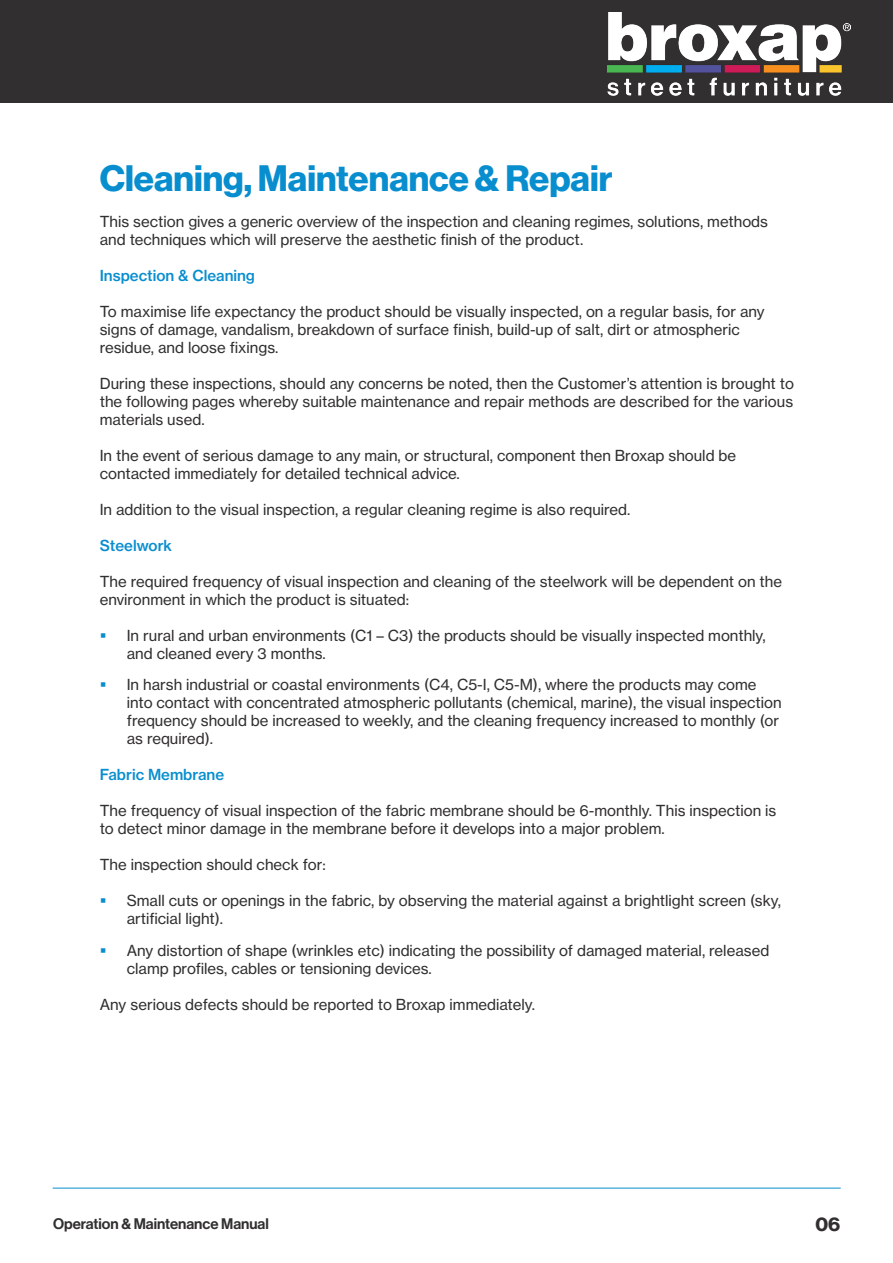
<style>
.page{position:relative;width:893px;height:1263px;background:#fff}
.page>*{position:absolute;margin:0;border:0;box-sizing:border-box;transform-origin:0 0}
.t1{font:36px "N Haas Grotesk DS Pro 75 Bd";color:#088ecf}
.t2{font:19.5px "N Haas Grotesk DS Pro 75 Bd";color:#312f30}
.t3{font:15px/18px "N Haas Grotesk TX Pro 55 Rg";color:#312f30}
.t4{font:15px "N Haas Grotesk TX Pro 65 Md";color:#088ecf}
.t5{font:15px "N Haas Grotesk DS Pro 65 Md";color:#312f30}
</style>
<div class="page">
<div style="left:0;top:0;width:893px;height:103px;background:#312f30"></div>
<hr style="left:53px;top:1188px;width:788px;height:1px;background:#088ecf">
<img style="left:608px;top:13px;width:243px;height:82px">
<p class="t1" style="left:100px;top:157px;width:514px">Cleaning, Maintenance &amp; Repair</p>
<p class="t3" style="left:100px;top:212px;width:670px">This section gives a generic overview of the inspection and cleaning regimes, solutions, methods and techniques which will preserve the aesthetic finish of the product.</p>
<p class="t4" style="left:100px;top:266px;width:157px">Inspection &amp; Cleaning</p>
<p class="t3" style="left:100px;top:302px;width:666px">To maximise life expectancy the product should be visually inspected, on a regular basis, for any signs of damage, vandalism, breakdown of surface finish, build-up of salt, dirt or atmospheric residue, and loose fixings.</p>
<p class="t3" style="left:100px;top:374px;width:696px;text-align:justify">During these inspections, should any concerns be noted, then the Customer’s attention is brought to the following pages whereby suitable maintenance and repair methods are described for the various materials used.</p>
<p class="t3" style="left:100px;top:446px;width:638px">In the event of serious damage to any main, or structural, component then Broxap should be contacted immediately for detailed technical advice.</p>
<p class="t3" style="left:100px;top:500px;width:532px">In addition to the visual inspection, a regular cleaning regime is also required.</p>
<p class="t4" style="left:100px;top:536px;width:74px">Steelwork</p>
<p class="t3" style="left:100px;top:572px;width:684px">The required frequency of visual inspection and cleaning of the steelwork will be dependent on the environment in which the product is situated:</p>
<p class="t3" style="left:127px;top:626px;width:640px">In rural and urban environments (C1 – C3) the products should be visually inspected monthly, and cleaned every 3 months.</p>
<p class="t3" style="left:127px;top:676px;width:656px">In harsh industrial or coastal environments (C4, C5-I, C5-M), where the products may come into contact with concentrated atmospheric pollutants (chemical, marine), the visual inspection frequency should be increased to weekly, and the cleaning frequency increased to monthly (or as required).</p>
<p class="t4" style="left:100px;top:765px;width:126px">Fabric Membrane</p>
<p class="t3" style="left:100px;top:802px;width:678px">The frequency of visual inspection of the fabric membrane should be 6-monthly. This inspection is to detect minor damage in the membrane before it develops into a major problem.</p>
<p class="t3" style="left:100px;top:856px;width:227px">The inspection should check for:</p>
<p class="t3" style="left:127px;top:892px;width:656px">Small cuts or openings in the fabric, by observing the material against a brightlight screen (sky, artificial light).</p>
<p class="t3" style="left:127px;top:941px;width:644px">Any distortion of shape (wrinkles etc) indicating the possibility of damaged material, released clamp profiles, cables or tensioning devices.</p>
<p class="t3" style="left:100px;top:995px;width:437px">Any serious defects should be reported to Broxap immediately.</p>
<p class="t5" style="left:53px;top:1214px;width:217px">Operation &amp; Maintenance Manual</p>
<p class="t2" style="left:815px;top:1213px;width:26px">06</p>
</div>
